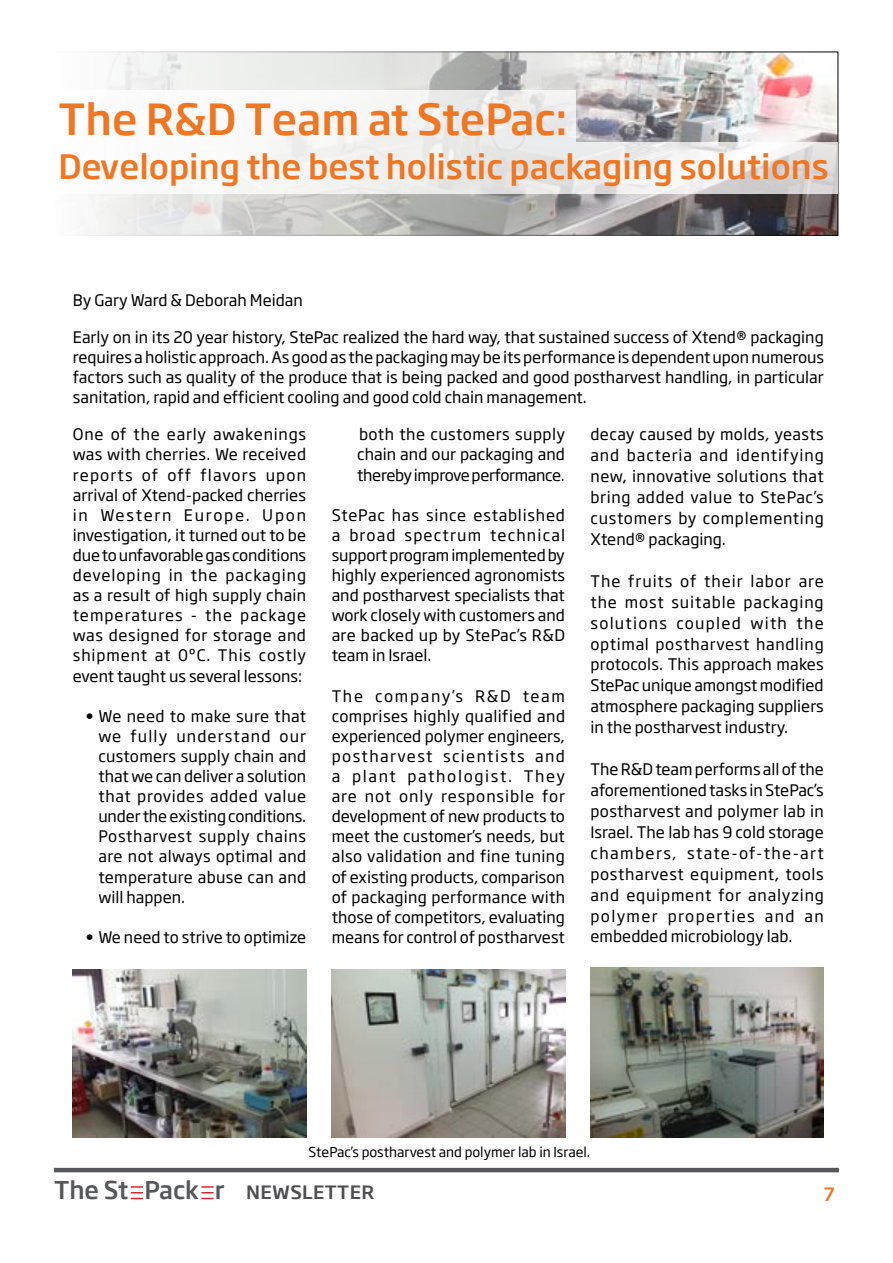
<style>
.page{position:relative;width:893px;height:1263px;background:#fff}
.page>*{position:absolute;margin:0;border:0;box-sizing:border-box;transform-origin:0 0}
.t1{font:500 42px "Soho Gothic Pro";color:#ef7622}
.t2{font:500 33px "Soho Gothic Pro";color:#ef7622}
.t3{font:500 24px "Soho Gothic Pro";color:#555759}
.t4{font:500 18px "Soho Gothic Pro";color:#ef7622}
.t5{font:15.75px/20.1px "Soho Gothic Pro";color:#000;text-align:justify}
.t6{font:13.5px "Soho Gothic Std";color:#000}
.s1{font-size:18px;color:#4d4d4f}
</style>
<div class="page">
<hr style="left:54px;top:1168px;width:785px;height:4px;background:#555759">
<img style="left:91px;top:54px;width:745px;height:179px">
<svg style="left:131px;top:1186px;width:12px;height:13px"></svg>
<svg style="left:201px;top:1186px;width:13px;height:13px"></svg>
<img style="left:332px;top:969px;width:233px;height:169px">
<img style="left:73px;top:969px;width:233px;height:169px">
<img style="left:590px;top:968px;width:234px;height:170px">
<svg style="left:91px;top:142px;width:747px;height:52px;fill:#f1f1f1"></svg>
<div style="left:58px;top:91px;width:518px;height:51px;background:linear-gradient(to right,#fff,#eaeaea)"></div>
<h1 class="t1" style="left:58px;top:87px;width:510px">The R&amp;D Team at StePac:</h1>
<h2 class="t2" style="left:58px;top:141px;width:772px">Developing the best holistic packaging solutions</h2>
<p class="t5" style="left:73px;top:289px;width:232px">By Gary Ward &amp; Deborah Meidan</p>
<p class="t5" style="left:73px;top:326px;width:753px">Early on in its 20 year history, StePac realized the hard way, that sustained success of Xtend® packaging requires a holistic approach. As good as the packaging may be its performance is dependent upon numerous factors such as quality of the produce that is being packed and good postharvest handling, in particular sanitation, rapid and efficient cooling and good cold chain management.</p>
<p class="t5" style="left:73px;top:424px;width:235px">One of the early awakenings was with cherries. We received reports of off flavors upon arrival of Xtend-packed cherries in Western Europe. Upon investigation, it turned out to be due to unfavorable gas conditions developing in the packaging as a result of high supply chain temperatures - the package was designed for storage and shipment at 0ºC. This costly event taught us several lessons:</p>
<p class="t5" style="left:98px;top:705px;width:209px;text-indent:-13px">• We need to make sure that we fully understand our customers supply chain and that we can deliver a solution that provides added value under the existing conditions.<br>Postharvest supply chains are not always optimal and temperature abuse can and will happen.</p>
<p class="t5" style="left:86px;top:926px;width:222px">• We need to strive to optimize</p>
<p class="t5" style="left:357px;top:424px;width:209px">both the customers supply chain and our packaging and thereby improve performance.</p>
<p class="t5" style="left:332px;top:504px;width:235px">StePac has since established a broad spectrum technical support program implemented by highly experienced agronomists and postharvest specialists that work closely with customers and are backed up by StePac’s R&amp;D team in Israel.</p>
<p class="t5" style="left:332px;top:685px;width:235px">The company’s R&amp;D team comprises highly qualified and experienced polymer engineers, postharvest scientists and a plant pathologist. They are not only responsible for development of new products to meet the customer’s needs, but also validation and fine tuning of existing products, comparison of packaging performance with those of competitors, evaluating means for control of postharvest</p>
<p class="t5" style="left:590px;top:423px;width:235px;line-height:20.9px">decay caused by molds, yeasts and bacteria and identifying new, innovative solutions that bring added value to StePac’s customers by complementing Xtend® packaging.</p>
<p class="t5" style="left:590px;top:570px;width:235px;line-height:20.9px">The fruits of their labor are the most suitable packaging solutions coupled with the optimal postharvest handling protocols. This approach makes StePac unique amongst modified atmosphere packaging suppliers in the postharvest industry.</p>
<p class="t5" style="left:590px;top:758px;width:235px;line-height:20.9px">The R&amp;D team performs all of the aforementioned tasks in StePac’s postharvest and polymer lab in Israel. The lab has 9 cold storage chambers, state-of-the-art postharvest equipment, tools and equipment for analyzing polymer properties and an embedded microbiology lab.</p>
<p class="t6" style="left:309px;top:1143px;width:283px">StePac’s postharvest and polymer lab in Israel.</p>
<h3 class="t3" style="left:54px;top:1172px;width:322px">The St Pack r <span class="s1">NEWSLETTER</span></h3>
<p class="t4" style="left:824px;top:1180px;width:12px">7</p>
</div>
